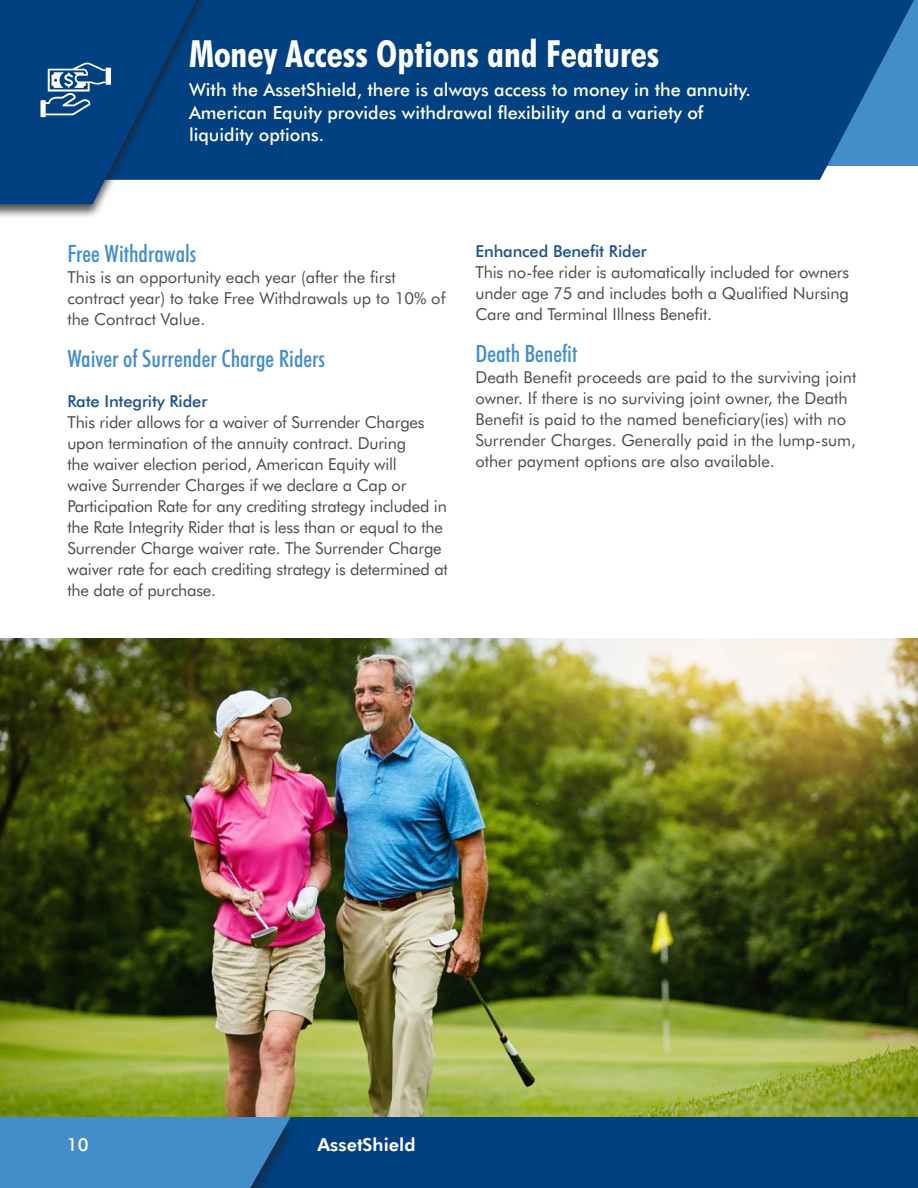
<style>
.page{position:relative;width:918px;height:1188px;background:#fff}
.page>*{position:absolute;margin:0;border:0;box-sizing:border-box;transform-origin:0 0}
.t1{font:700 condensed 37.5px "Futura BT";color:#fff}
.t2{font:500 condensed 24px "Futura BT";color:#448dcb}
.t3{font:500 18px/22.5px "Futura BT";color:#fff}
.t4{font:800 18px "Futura BT";color:#fff}
.t5{font:16.5px/21px "Futura BT";letter-spacing:-.01em;color:#4b4c4d}
.t6{font:500 16.5px "Futura BT";letter-spacing:-.01em;color:#1d528f}
</style>
<div class="page">
<svg style="left:221px;top:0;width:697px;height:180px;background:#084787"></svg>
<div style="left:0;top:0;width:221px;height:219px;background:#231f20;opacity:.75"></div>
<div style="left:229px;top:1117px;width:689px;height:71px;background:#014081"></div>
<svg style="left:0;top:1117px;width:291px;height:71px;background:#3f87c4"></svg>
<img style="left:0;top:638px;width:918px;height:479px">
<svg style="left:0;top:0;width:213px;height:204px;background:#164f8a"></svg>
<p class="t1" style="left:189px;top:31px;width:472px">Money Access Options and Features</p>
<p class="t3" style="left:189px;top:79px;width:564px">With the AssetShield, there is always access to money in the annuity.<br>American Equity provides withdrawal flexibility and a variety of liquidity options.</p>
<p class="t2" style="left:68px;top:239px;width:130px">Free Withdrawals</p>
<p class="t5" style="left:68px;top:267px;width:379px">This is an opportunity each year (after the first contract year) to take Free Withdrawals up to 10% of the Contract Value.</p>
<p class="t2" style="left:68px;top:344px;width:259px">Waiver of Surrender Charge Riders</p>
<p class="t6" style="left:68px;top:391px;width:141px">Rate Integrity Rider</p>
<p class="t5" style="left:68px;top:412px;width:382px">This rider allows for a waiver of Surrender Charges upon termination of the annuity contract. During<br>the waiver election period, American Equity will<br>waive Surrender Charges if we declare a Cap or Participation Rate for any crediting strategy included in the Rate Integrity Rider that is less than or equal to the Surrender Charge waiver rate. The Surrender Charge waiver rate for each crediting strategy is determined at the date of purchase.</p>
<p class="t6" style="left:475px;top:241px;width:173px">Enhanced Benefit Rider</p>
<p class="t5" style="left:475px;top:261px;width:375px;text-align:justify">This no-fee rider is automatically included for owners under age 75 and includes both a Qualified Nursing Care and Terminal Illness Benefit.</p>
<p class="t2" style="left:475px;top:339px;width:103px">Death Benefit</p>
<p class="t5" style="left:475px;top:366px;width:382px">Death Benefit proceeds are paid to the surviving joint owner. If there is no surviving joint owner, the Death Benefit is paid to the named beneficiary(ies) with no Surrender Charges. Generally paid in the lump-sum, other payment options are also available.</p>
<p class="t3" style="left:67px;top:1133px;width:23px">10</p>
<p class="t4" style="left:317px;top:1134px;width:99px">AssetShield</p>
</div>
